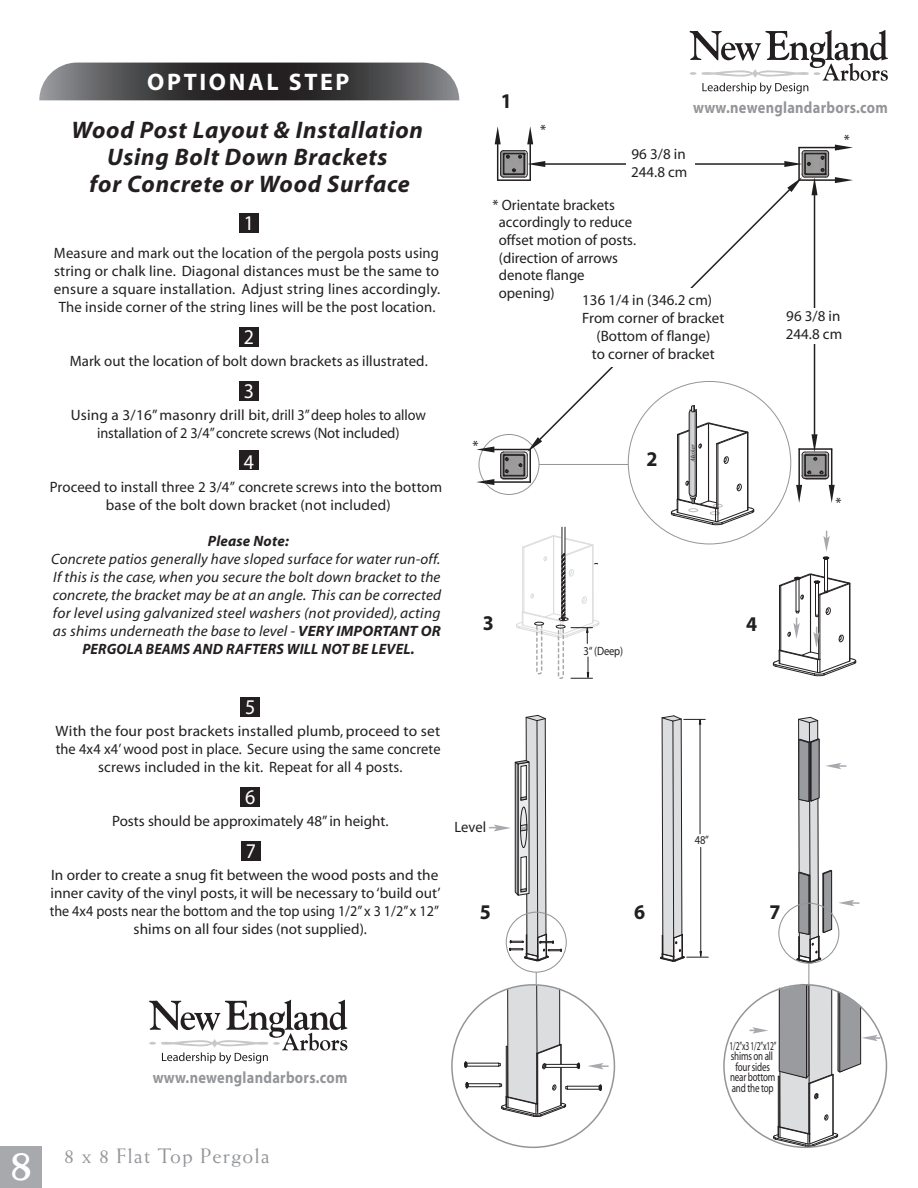
<style>
.page{position:relative;width:918px;height:1188px;background:#fff}
.page>*{position:absolute;margin:0;border:0;box-sizing:border-box;transform-origin:0 0}
.t1{font:italic 700 24px/27px "Myriad";letter-spacing:.03em;color:#231f20;text-align:center}
.t2{font:700 24px "Myriad";letter-spacing:.11em;color:#fff}
.t3{font:21px "Weiss Std";letter-spacing:.05em;color:#939598}
.t4{font:21px "Myriad";color:#fff;scale:.95 1}
.t5{font:700 21px "Myriad";color:#231f20;scale:.95 1}
.t6{font:700 21px "Myriad";color:#211e1e;scale:.95 1}
.t7{font:700 16.35px "Myriad";letter-spacing:.02em;color:#939598;scale:.88 1}
.t8{font:15px/18px "Myriad";letter-spacing:.005em;color:#231f20;text-align:center}
.t9{font:italic 15px/18px "Myriad";letter-spacing:.015em;color:#231f20;text-align:center}
.t10{font:15px/17.7px "Myriad";color:#211e1e}
.t11{font:15px "Myriad";letter-spacing:.005em;color:#231f20;scale:.94 1}
.t12{font:italic 700 15px "Myriad";letter-spacing:.015em;color:#231f20}
.t13{font:12px/10.5px "Myriad";letter-spacing:-.02em;color:#231f20;text-align:center;scale:.63 1}
.t14{font:12px "Myriad";letter-spacing:-.02em;color:#231f20;scale:.88 1}
.t15{font:italic 5.85px "Myriad";color:#231f20}
.s1{font-weight:700}
.s2{font-weight:700;font-size:46.5px;color:#fff}
</style>
<div class="page">
<div style="left:239px;top:213px;width:20px;height:20px;background:#231f20"></div>
<svg style="left:39px;top:63px;width:420px;height:37px;background:#4d4c4e"></svg>
<div style="left:239px;top:327px;width:20px;height:20px;background:#231f20"></div>
<div style="left:239px;top:381px;width:20px;height:20px;background:#231f20"></div>
<div style="left:241px;top:697px;width:19px;height:20px;background:#231f20"></div>
<div style="left:241px;top:787px;width:19px;height:19px;background:#231f20"></div>
<svg style="left:660px;top:715px;width:48px;height:247px"></svg>
<svg style="left:489px;top:714px;width:73px;height:248px"></svg>
<hr style="left:568px;top:1089px;width:31px;height:1px;background:#231f20">
<hr style="left:568px;top:1086px;width:31px;height:1px;background:#231f20">
<svg style="left:598px;top:1084px;width:4px;height:7px"></svg>
<hr style="left:546px;top:1067px;width:31px;height:1px;background:#231f20">
<hr style="left:546px;top:1064px;width:31px;height:1px;background:#231f20">
<svg style="left:576px;top:1062px;width:4px;height:7px"></svg>
<hr style="left:467px;top:1063px;width:31px;height:1px;background:#231f20">
<hr style="left:467px;top:1066px;width:31px;height:1px;background:#231f20">
<hr style="left:468px;top:1083px;width:32px;height:1px;background:#231f20">
<hr style="left:468px;top:1086px;width:32px;height:1px;background:#231f20">
<svg style="left:464px;top:1061px;width:5px;height:28px"></svg>
<svg style="left:588px;top:1063px;width:20px;height:6px"></svg>
<hr style="left:565px;top:527px;width:1px;height:30px;background:#231f20">
<hr style="left:562px;top:527px;width:1px;height:30px;background:#231f20">
<div style="left:239px;top:450px;width:20px;height:20px;background:#231f20"></div>
<hr style="left:827px;top:559px;width:1px;height:32px;background:#231f20">
<hr style="left:824px;top:559px;width:1px;height:32px;background:#231f20">
<svg style="left:773px;top:573px;width:84px;height:103px"></svg>
<svg style="left:822px;top:531px;width:8px;height:29px"></svg>
<svg style="left:516px;top:535px;width:84px;height:144px"></svg>
<div style="left:534px;top:622px;width:10px;height:4px;border:1px solid #231f20;border-radius:50%"></div>
<div style="left:0;top:1146px;width:42px;height:42px;background:#a8a9ad"></div>
<div style="left:241px;top:841px;width:20px;height:20px;background:#231f20"></div>
<svg style="left:498px;top:972px;width:70px;height:145px"></svg>
<svg style="left:750px;top:716px;width:130px;height:431px"></svg>
<svg style="left:149px;top:1000px;width:199px;height:64px"></svg>
<hr style="left:708px;top:423px;width:1px;height:78px;background:#231f20">
<hr style="left:747px;top:433px;width:1px;height:77px;background:#231f20">
<hr style="left:716px;top:444px;width:1px;height:64px;background:#231f20">
<hr style="left:718px;top:444px;width:1px;height:64px;background:#231f20">
<hr style="left:678px;top:435px;width:1px;height:64px;background:#231f20">
<hr style="left:677px;top:434px;width:1px;height:65px;background:#231f20">
<hr style="left:748px;top:432px;width:1px;height:78px;background:#231f20">
<svg style="left:671px;top:481px;width:84px;height:44px"></svg>
<svg style="left:689px;top:479px;width:8px;height:17px"></svg>
<div style="left:689px;top:409px;width:8px;height:88px;border:1px solid #231f20;border-radius:4px"></div>
<img style="left:501px;top:161px;width:317px;height:318px">
<hr style="left:814px;top:186px;width:1px;height:248px;background:#211e1e">
<svg style="left:802px;top:434px;width:27px;height:45px"></svg>
<hr style="left:536px;top:163px;width:248px;height:2px;background:#211e1e">
<svg style="left:500px;top:150px;width:45px;height:28px"></svg>
<svg style="left:538px;top:188px;width:253px;height:253px"></svg>
<svg style="left:784px;top:150px;width:45px;height:45px"></svg>
<svg style="left:500px;top:437px;width:42px;height:42px"></svg>
<hr style="left:497px;top:135px;width:1px;height:45px;background:#211e1e">
<svg style="left:495px;top:126px;width:6px;height:18px"></svg>
<hr style="left:498px;top:179px;width:32px;height:2px;background:#211e1e">
<hr style="left:529px;top:135px;width:2px;height:45px;background:#211e1e">
<svg style="left:527px;top:126px;width:6px;height:18px"></svg>
<hr style="left:799px;top:147px;width:45px;height:1px;background:#211e1e">
<svg style="left:835px;top:145px;width:18px;height:6px"></svg>
<hr style="left:798px;top:148px;width:2px;height:32px;background:#211e1e">
<hr style="left:799px;top:179px;width:45px;height:2px;background:#211e1e">
<svg style="left:835px;top:177px;width:18px;height:6px"></svg>
<hr style="left:831px;top:449px;width:1px;height:45px;background:#211e1e">
<svg style="left:829px;top:485px;width:6px;height:18px"></svg>
<hr style="left:799px;top:448px;width:33px;height:2px;background:#211e1e">
<hr style="left:798px;top:449px;width:2px;height:45px;background:#211e1e">
<svg style="left:796px;top:485px;width:6px;height:18px"></svg>
<hr style="left:485px;top:481px;width:45px;height:2px;background:#211e1e">
<svg style="left:476px;top:479px;width:18px;height:6px"></svg>
<hr style="left:529px;top:450px;width:2px;height:32px;background:#211e1e">
<hr style="left:485px;top:449px;width:45px;height:1px;background:#211e1e">
<svg style="left:476px;top:447px;width:18px;height:6px"></svg>
<div style="left:626px;top:146px;width:69px;height:36px;background:#fff"></div>
<div style="left:781px;top:308px;width:68px;height:36px;background:#fff"></div>
<div style="left:582px;top:289px;width:146px;height:78px;background:#fff"></div>
<svg style="left:690px;top:30px;width:198px;height:64px"></svg>
<h1 class="t2" style="left:147px;top:70px;width:204px">OPTIONAL STEP</h1>
<h1 class="t1" style="left:71px;top:117px;width:353px">Wood Post Layout &amp; Installation<br>Using Bolt Down Brackets<br>for Concrete or Wood Surface</h1>
<h2 class="t4" style="left:244px;top:213px;width:12px">1</h2>
<p class="t8" style="left:54px;top:245px;width:388px">Measure and mark out the location of the pergola posts using string or chalk line. Diagonal distances must be the same to ensure a square installation. Adjust string lines accordingly.<br>The inside corner of the string lines will be the post location.</p>
<h2 class="t4" style="left:244px;top:326px;width:12px">2</h2>
<p class="t8" style="left:70px;top:353px;width:360px">Mark out the location of bolt down brackets as illustrated.</p>
<h2 class="t4" style="left:244px;top:381px;width:12px">3</h2>
<p class="t8" style="left:71px;top:407px;width:357px">Using a 3/16” masonry drill bit, drill 3” deep holes to allow installation of 2 3/4” concrete screws (Not included)</p>
<h2 class="t4" style="left:244px;top:451px;width:12px">4</h2>
<p class="t8" style="left:50px;top:479px;width:394px">Proceed to install three 2 3/4” concrete screws into the bottom base of the bolt down bracket (not included)</p>
<p class="t12" style="left:208px;top:533px;width:83px">Please Note:</p>
<p class="t9" style="left:51px;top:551px;width:391px">Concrete patios generally have sloped surface for water run-off.<br>If this is the case, when you secure the bolt down bracket to the concrete, the bracket may be at an angle. This can be corrected for level using galvanized steel washers (not provided), acting as shims underneath the base to level - <span class="s1">VERY IMPORTANT OR PERGOLA BEAMS AND RAFTERS WILL NOT BE LEVEL.</span></p>
<h2 class="t6" style="left:501px;top:90px;width:13px">1</h2>
<p class="t10" style="left:540px;top:122px;width:8px">*</p>
<p class="t7" style="left:693px;top:99px;width:223px">www.newenglandarbors.com</p>
<p class="t8" style="left:631px;top:146px;width:58px;text-align:left">96 3/8 in<br>244.8 cm</p>
<p class="t10" style="left:844px;top:132px;width:8px">*</p>
<p class="t10" style="left:499px;top:196px;width:139px;text-indent:-6px">* Orientate brackets accordingly to reduce offset motion of posts. (direction of arrows denote flange opening)</p>
<p class="t8" style="left:582px;top:292px;width:131px">136 1/4 in (346.2 cm)</p>
<p class="t8" style="left:582px;top:310px;width:144px">From corner of bracket</p>
<p class="t8" style="left:596px;top:328px;width:115px">(Bottom of flange)</p>
<p class="t8" style="left:592px;top:346px;width:124px">to corner of bracket</p>
<p class="t10" style="left:473px;top:438px;width:8px">*</p>
<h2 class="t5" style="left:647px;top:448px;width:13px">2</h2>
<p class="t15" style="left:690px;top:462px;width:22px;rotate:-90deg">Marker</p>
<p class="t8" style="left:786px;top:308px;width:58px;text-align:left">96 3/8 in<br>244.8 cm</p>
<p class="t10" style="left:836px;top:495px;width:8px">*</p>
<h2 class="t5" style="left:483px;top:612px;width:13px">3</h2>
<p class="t14" style="left:584px;top:645px;width:46px">3“ (Deep)</p>
<h2 class="t5" style="left:746px;top:613px;width:13px">4</h2>
<h2 class="t4" style="left:245px;top:697px;width:12px">5</h2>
<p class="t8" style="left:56px;top:722px;width:386px">With the four post brackets installed plumb, proceed to set the 4x4 x4’ wood post in place. Secure using the same concrete screws included in the kit. Repeat for all 4 posts.</p>
<h2 class="t4" style="left:245px;top:786px;width:12px">6</h2>
<p class="t8" style="left:112px;top:812px;width:278px">Posts should be approximately 48” in height.</p>
<p class="t8" style="left:51px;top:866px;width:389px">In order to create a snug fit between the wood posts and the</p>
<p class="t8" style="left:51px;top:884px;width:392px">inner cavity of the vinyl posts, it will be necessary to ‘build out’</p>
<p class="t11" style="left:50px;top:903px;width:416px">the 4x4 posts near the bottom and the top using 1/2” x 3 1/2” x 12”</p>
<p class="t8" style="left:134px;top:920px;width:235px">shims on all four sides (not supplied).</p>
<h2 class="t4" style="left:246px;top:841px;width:12px">7</h2>
<p class="t8" style="left:455px;top:818px;width:33px">Level</p>
<h2 class="t5" style="left:480px;top:901px;width:13px">5</h2>
<h2 class="t5" style="left:634px;top:901px;width:13px">6</h2>
<p class="t14" style="left:695px;top:834px;width:18px">48”</p>
<h2 class="t5" style="left:769px;top:901px;width:13px">7</h2>
<p class="t7" style="left:153px;top:1069px;width:223px">www.newenglandarbors.com</p>
<h2 class="t3" style="left:8px;top:1143px;width:263px"><span class="s2">8</span> 8 x 8 Flat Top Pergola</h2>
<p class="t13" style="left:730px;top:1041px;width:76px">1/2”x3 1/2”x12” shims on all four sides near bottom and the top</p>
</div>
